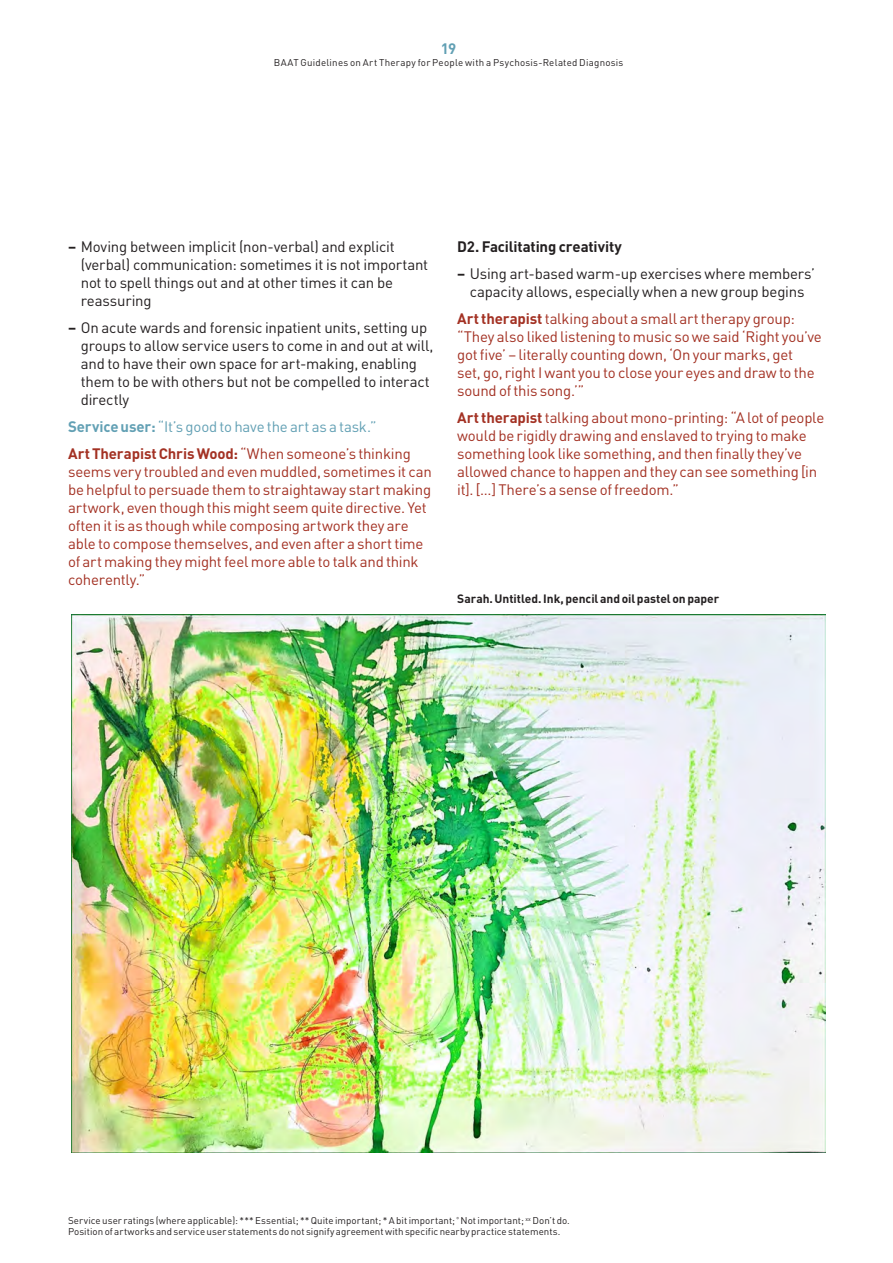
<style>
.page{position:relative;width:893px;height:1263px;background:#fff}
.page>*{position:absolute;margin:0;border:0;box-sizing:border-box;transform-origin:0 0}
.t1{font:15px/18px "DIN Pro";letter-spacing:-.015em;color:#a33123}
.t2{font:15px/18px "DIN Pro";letter-spacing:-.015em;color:#231f20}
.t3{font:15px/27px "DIN Pro";letter-spacing:-.01em;color:#62a0b4}
.t4{font:700 15px "DIN Pro";letter-spacing:-.01em;color:#231f20}
.t5{font:700 15px "DIN Pro";color:#62a0b4}
.t6{font:700 12px "DIN Pro";letter-spacing:-.005em;color:#231f20}
.t7{font:9.75px/11.2px "DIN Pro";letter-spacing:.005em;color:#231f20}
.t8{font:9.75px "DIN Pro";letter-spacing:.025em;color:#231f20}
.s1{font-weight:700}
.s2{font-weight:700;color:#a33123}
.s3{color:#a33123}
</style>
<div class="page">
<img style="left:72px;top:615px;width:753px;height:538px">
<p class="t5" style="left:441px;top:38px;width:17px">19</p>
<p class="t8" style="left:274px;top:55px;width:351px">BAAT Guidelines on Art Therapy for People with a Psychosis-Related Diagnosis</p>
<p class="t2" style="left:81px;top:236px;width:349px;text-indent:-13px"><span class="s1">–</span> Moving between implicit (non-verbal) and explicit (verbal) communication: sometimes it is not important not to spell things out and at other times it can be reassuring</p>
<p class="t2" style="left:81px;top:317px;width:354px;text-indent:-13px"><span class="s1">–</span> On acute wards and forensic inpatient units, setting up groups to allow service users to come in and out at will, and to have their own space for art-making, enabling them to be with others but not be compelled to interact directly</p>
<p class="t3" style="left:68px;top:412px;width:344px"><span class="s1">Service user:</span> “It’s good to have the art as a task.”<br><span class="s2">Art Therapist Chris Wood:</span> <span class="s3">“When someone’s thinking</span></p>
<p class="t1" style="left:68px;top:461px;width:365px">seems very troubled and even muddled, sometimes it can be helpful to persuade them to straightaway start making artwork, even though this might seem quite directive. Yet often it is as though while composing artwork they are able to compose themselves, and even after a short time of art making they might feel more able to talk and think coherently.”</p>
<p class="t4" style="left:457px;top:236px;width:166px">D2. Facilitating creativity</p>
<p class="t2" style="left:457px;top:263px;width:359px;text-align:center"><span class="s1">–</span> Using art-based warm-up exercises where members’ capacity allows, especially when a new group begins</p>
<p class="t1" style="left:457px;top:308px;width:366px"><span class="s1">Art therapist</span> talking about a small art therapy group: “They also liked listening to music so we said ‘Right you’ve got five’ – literally counting down, ‘On your marks, get<br>set, go, right I want you to close your eyes and draw to the sound of this song.’”</p>
<p class="t1" style="left:457px;top:407px;width:369px"><span class="s1">Art therapist</span> talking about mono-printing: “A lot of people would be rigidly drawing and enslaved to trying to make something look like something, and then finally they’ve allowed chance to happen and they can see something [in it]. […] There’s a sense of freedom.”</p>
<p class="t6" style="left:457px;top:591px;width:264px">Sarah. Untitled. Ink, pencil and oil pastel on paper</p>
<p class="t7" style="left:68px;top:1214px;width:503px">Service user ratings (where applicable): *** Essential; ** Quite important; * A bit important; <sup>º</sup> Not important; <sup>xx</sup> Don’t do.<br>Position of artworks and service user statements do not signify agreement with specific nearby practice statements.</p>
</div>
